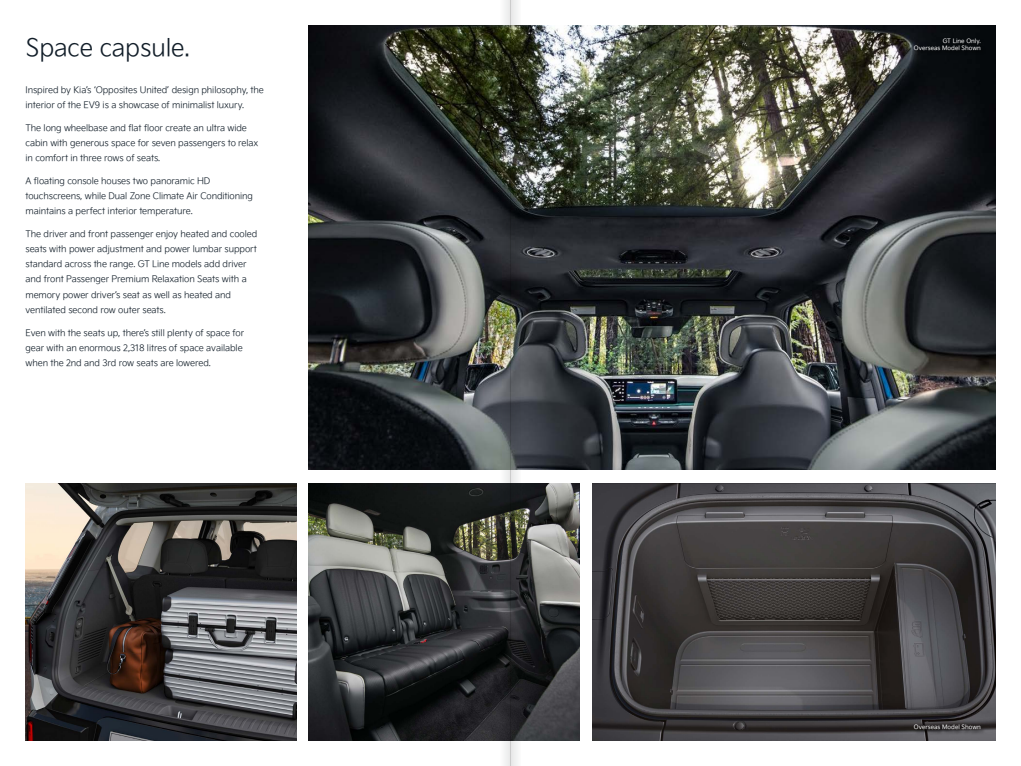
<style>
.page{position:relative;width:1021px;height:766px;background:#fff}
.page>*{position:absolute;margin:0;border:0;box-sizing:border-box;transform-origin:0 0}
.t1{font:24px "Kia Signature OTF Light";letter-spacing:-.005em;color:#121e29}
.t2{font:9px/15px "Kia Signature OTF Light";letter-spacing:-.01em;color:#121e29}
.t3{font:6px/7.2px "Kia Signature OTF Regular";color:#fff;text-align:right}
</style>
<div class="page">
<img style="left:309px;top:26px;width:686px;height:443px">
<img style="left:26px;top:483px;width:270px;height:257px">
<img style="left:309px;top:483px;width:270px;height:257px">
<img style="left:592px;top:483px;width:403px;height:257px">
<div style="left:913px;top:37px;width:72px;height:18px;background:#060a0c"></div>
<div style="left:913px;top:723px;width:72px;height:11px;background:#000;opacity:.75"></div>
<svg style="left:510px;top:0;width:11px;height:765px"></svg>
<img style="left:500px;top:0;width:10px;height:765px">
<h1 class="t1" style="left:26px;top:31px;width:166px">Space capsule.</h1>
<p class="t3" style="left:913px;top:37px;width:69px">GT Line Only.<br>Overseas Model Shown</p>
<p class="t2" style="left:26px;top:82px;width:240px">Inspired by Kia’s ‘Opposites United’ design philosophy, the interior of the EV9 is a showcase of minimalist luxury.</p>
<p class="t2" style="left:26px;top:120px;width:234px">The long wheelbase and flat floor create an ultra wide cabin with generous space for seven passengers to relax in comfort in three rows of seats.</p>
<p class="t2" style="left:26px;top:173px;width:229px">A floating console houses two panoramic HD touchscreens, while Dual Zone Climate Air Conditioning maintains a perfect interior temperature.</p>
<p class="t2" style="left:26px;top:226px;width:233px">The driver and front passenger enjoy heated and cooled seats with power adjustment and power lumbar support standard across the range. GT Line models add driver and front Passenger Premium Relaxation Seats with a memory power driver’s seat as well as heated and ventilated second row outer seats.</p>
<p class="t2" style="left:26px;top:324px;width:220px">Even with the seats up, there’s still plenty of space for gear with an enormous 2,318 litres of space available when the 2nd and 3rd row seats are lowered.</p>
<p class="t3" style="left:913px;top:723px;width:69px">Overseas Model Shown</p>
</div>
